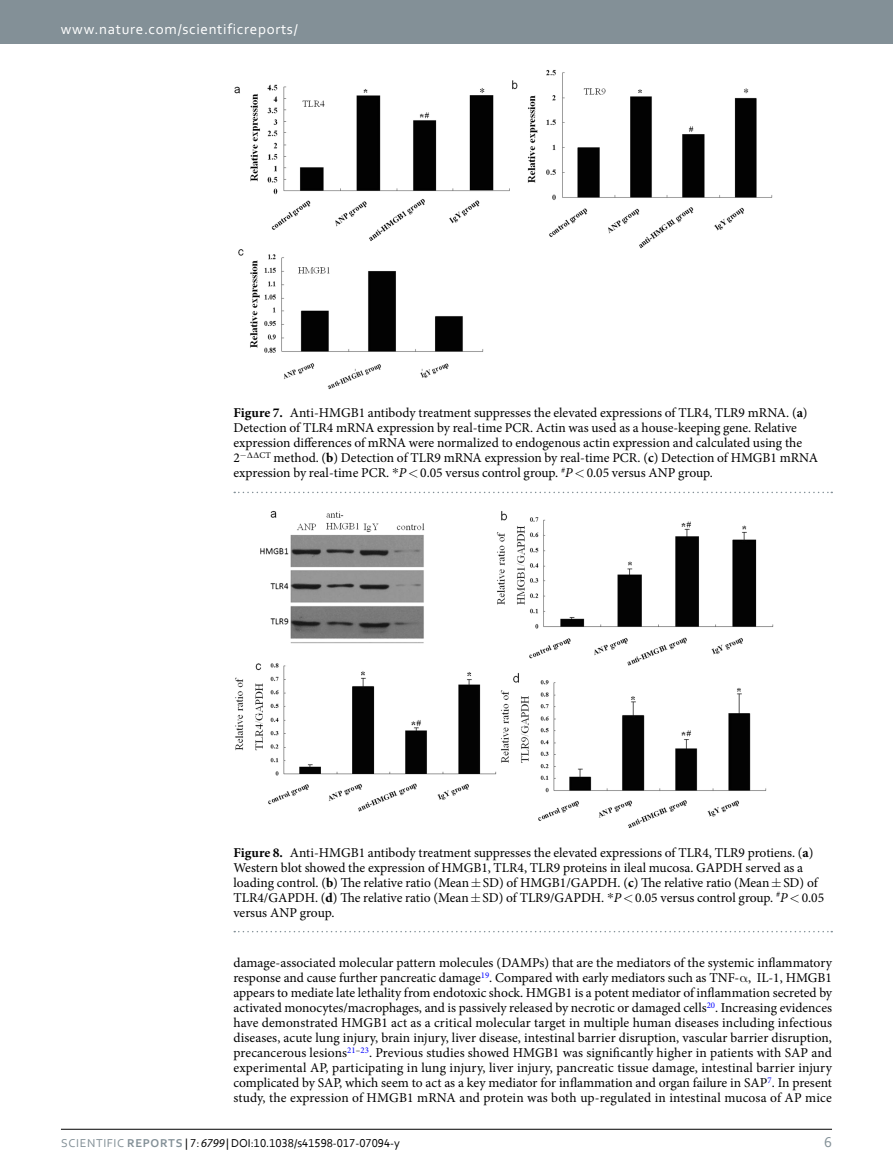
<style>
.page{position:relative;width:893px;height:1174px;background:#fff}
.page>*{position:absolute;margin:0;border:0;box-sizing:border-box;transform-origin:0 0}
.t1{font:15px "Corbel 2";letter-spacing:.045em;color:#fff}
.t2{font:15px "Corbel 2";color:#839097}
.t3{font:13.5px/15px "Minion Pro";color:#000}
.t4{font:12px "Corbel";color:#000}
.s1{font-weight:700}
.s2{font-family:"STIX General"}
.s3{font-style:italic}
.s4{font-family:"Corbel 2";color:#839097}
.s5{font-family:"Corbel Bold 2";color:#839097}
.s6{font-family:"Myriad Pro";font-style:italic}
</style>
<div class="page">
<div style="left:0;top:0;width:893px;height:43px;background:#839097"></div>
<hr style="left:61px;top:1129px;width:771px;height:1px;background:#000">
<img style="left:234px;top:70px;width:539px;height:319px">
<svg style="left:234px;top:491px;width:598px;height:2px"></svg>
<img style="left:235px;top:511px;width:538px;height:317px">
<svg style="left:234px;top:931px;width:598px;height:1px"></svg>
<p class="t1" style="left:61px;top:19px;width:238px">www.nature.com/scientificreports/</p>
<p class="t3" style="left:233px;top:405px;width:586px"><span class="s1">Figure 7.</span> Anti-HMGB1 antibody treatment suppresses the elevated expressions of TLR4, TLR9 mRNA. (<span class="s1">a</span>)<br>Detection of TLR4 mRNA expression by real-time PCR. Actin was used as a house-keeping gene. Relative expression differences of mRNA were normalized to endogenous actin expression and calculated using the 2−<sup>∆∆</sup><sup>CT</sup> method. (<span class="s1">b</span>) Detection of TLR9 mRNA expression by real-time PCR. (<span class="s1">c</span>) Detection of HMGB1 mRNA expression by real-time PCR. <span class="s2">*</span><span class="s3">P</span> 0.05 versus control group. <sup>#</sup><span class="s3">P</span> 0.05 versus ANP group.</p>
<p class="t3" style="left:233px;top:845px;width:592px"><span class="s1">Figure 8.</span> Anti-HMGB1 antibody treatment suppresses the elevated expressions of TLR4, TLR9 protiens. (<span class="s1">a</span>)<br>Western blot showed the expression of HMGB1, TLR4, TLR9 proteins in ileal mucosa. GAPDH served as a loading control. (<span class="s1">b</span>) The relative ratio (Mean SD) of HMGB1/GAPDH. (<span class="s1">c</span>) The relative ratio (Mean SD) of TLR4/GAPDH. (<span class="s1">d</span>) The relative ratio (Mean SD) of TLR9/GAPDH. <span class="s2">*</span><span class="s3">P</span> 0.05 versus control group. <sup>#</sup><span class="s3">P</span> 0.05 versus ANP group.</p>
<p class="t3" style="left:233px;top:955px;width:600px;text-align:justify">damage-associated molecular pattern molecules (DAMPs) that are the mediators of the systemic inflammatory response and cause further pancreatic damage<sup>19</sup>. Compared with early mediators such as TNF- , IL-1, HMGB1 appears to mediate late lethality from endotoxic shock. HMGB1 is a potent mediator of inflammation secreted by activated monocytes/macrophages, and is passively released by necrotic or damaged cells<sup>20</sup>. Increasing evidences have demonstrated HMGB1 act as a critical molecular target in multiple human diseases including infectious diseases, acute lung injury, brain injury, liver disease, intestinal barrier disruption, vascular barrier disruption, precancerous lesions<sup>21</sup><sup>–</sup><sup>23</sup>. Previous studies showed HMGB1 was significantly higher in patients with SAP and experimental AP, participating in lung injury, liver injury, pancreatic tissue damage, intestinal barrier injury complicated by SAP, which seem to act as a key mediator for inflammation and organ failure in SAP<sup>7</sup>. In present study, the expression of HMGB1 mRNA and protein was both up-regulated in intestinal mucosa of AP mice</p>
<p class="t4" style="left:61px;top:1135px;width:340px"><span class="s4">Scientific</span> <span class="s5">REPORTS</span> | 7: <span class="s6">6799</span> | DOI:10.1038/s41598-017-07094-y</p>
<p class="t2" style="left:824px;top:1132px;width:9px">6</p>
</div>
